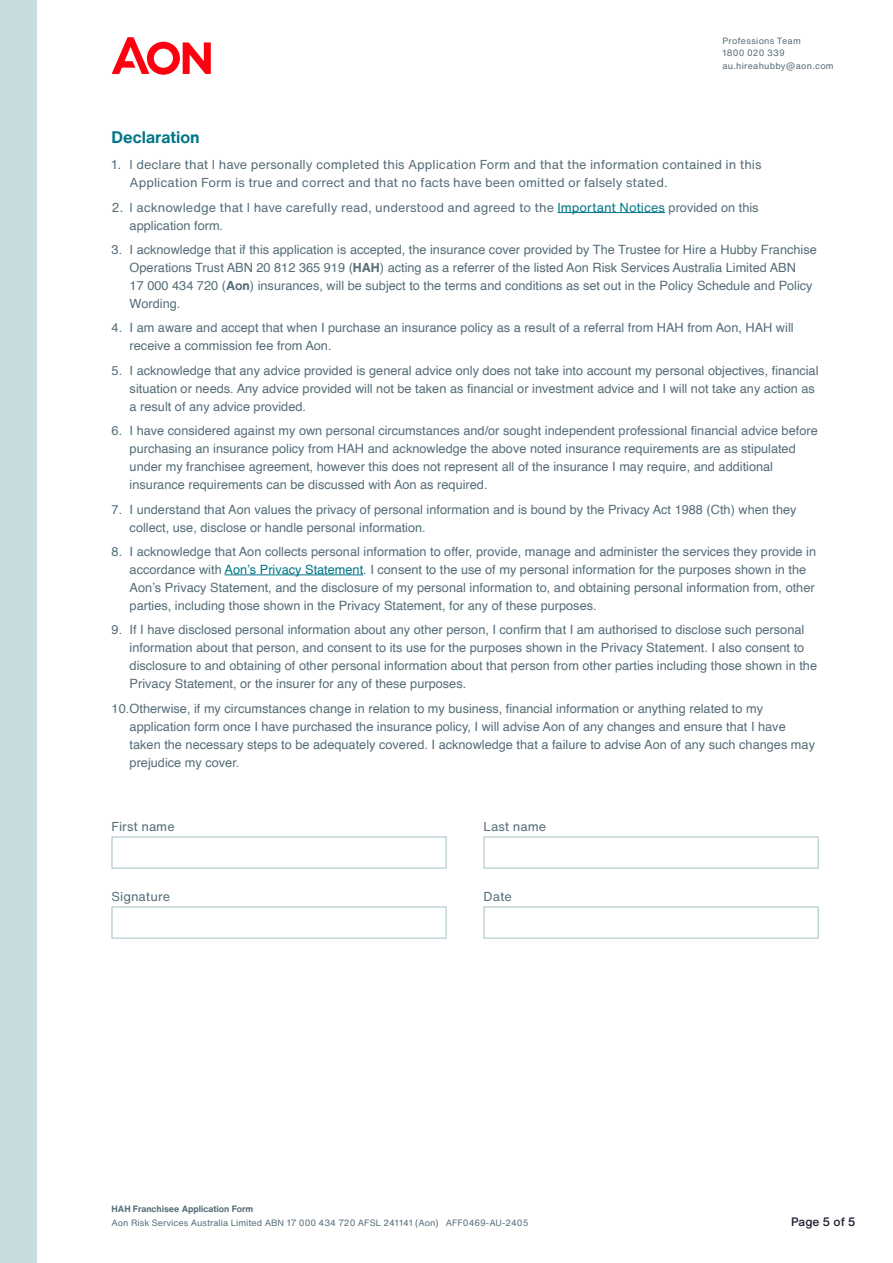
<style>
.page{position:relative;width:893px;height:1263px;background:#fff}
.page>*{position:absolute;margin:0;border:0;box-sizing:border-box;transform-origin:0 0}
.t1{font:700 16.5px "Helvetica Now Text";color:#007687}
.t2{font:12.75px/18px "Helvetica";color:#556d79}
.t3{font:12.75px/18px "Helvetica Now Text";color:#556d79}
.t4{font:500 12px "Helvetica Now Text";color:#202334}
.t5{font:9px "Helvetica Now Text";color:#556d79}
.t6{font:9px/12.6px "Helvetica Now Text";letter-spacing:.025em;color:#556d79}
.t7{font:700 9px "Helvetica Now Text";color:#556d79}
.s1{color:#007687}
.s2{font-family:"Helvetica"}
.s3{font-family:"Helvetica Now Text";font-weight:700}
</style>
<div class="page">
<hr style="left:558px;top:212px;width:107px;height:1px;background:#007687">
<hr style="left:225px;top:575px;width:138px;height:1px;background:#007687">
<div style="left:112px;top:836px;width:334px;height:32px;border:1px solid #a5c1c6"></div>
<div style="left:484px;top:836px;width:334px;height:32px;border:1px solid #a5c1c6"></div>
<div style="left:112px;top:907px;width:334px;height:31px;border:1px solid #a5c1c6"></div>
<div style="left:484px;top:907px;width:334px;height:31px;border:1px solid #a5c1c6"></div>
<div style="left:0;top:0;width:37px;height:1263px;background:#c8dcdf"></div>
<svg style="left:112px;top:37px;width:99px;height:38px"></svg>
<p class="t6" style="left:722px;top:34px;width:113px">Professions Team<br>1800 020 339 au.hireahubby@aon.com</p>
<p class="t1" style="left:112px;top:126px;width:90px">Declaration</p>
<p class="t3" style="left:130px;top:156px;width:633px;text-indent:-18px">1. I declare that I have personally completed this Application Form and that the information contained in this<br>Application Form is true and correct and that no facts have been omitted or falsely stated.</p>
<p class="t3" style="left:112px;top:198px;width:648px">2. I acknowledge that I have carefully read, understood and agreed to the <span class="s1">Important Notices</span> <span class="s2">provided on this</span></p>
<p class="t2" style="left:130px;top:217px;width:95px">application form.</p>
<p class="t2" style="left:130px;top:241px;width:689px;text-indent:-18px">3. I acknowledge that if this application is accepted, the insurance cover provided by The Trustee for Hire a Hubby Franchise Operations Trust ABN 20 812 365 919 (<span class="s3">HAH</span>) acting as a referrer of the listed Aon Risk Services Australia Limited ABN<br>17 000 434 720 (<span class="s3">Aon</span>) insurances, will be subject to the terms and conditions as set out in the Policy Schedule and Policy Wording.</p>
<p class="t2" style="left:130px;top:319px;width:666px;text-indent:-18px">4. I am aware and accept that when I purchase an insurance policy as a result of a referral from HAH from Aon, HAH will receive a commission fee from Aon.</p>
<p class="t2" style="left:130px;top:362px;width:690px;text-indent:-18px">5. I acknowledge that any advice provided is general advice only does not take into account my personal objectives, financial situation or needs. Any advice provided will not be taken as financial or investment advice and I will not take any action as a result of any advice provided.</p>
<p class="t2" style="left:130px;top:422px;width:690px;text-indent:-18px">6. I have considered against my own personal circumstances and/or sought independent professional financial advice before purchasing an insurance policy from HAH and acknowledge the above noted insurance requirements are as stipulated under my franchisee agreement, however this does not represent all of the insurance I may require, and additional insurance requirements can be discussed with Aon as required.</p>
<p class="t2" style="left:130px;top:500px;width:668px;text-indent:-18px">7. I understand that Aon values the privacy of personal information and is bound by the Privacy Act 1988 (Cth) when they collect, use, disclose or handle personal information.</p>
<p class="t2" style="left:130px;top:543px;width:688px;text-indent:-18px">8. I acknowledge that Aon collects personal information to offer, provide, manage and administer the services they provide in accordance with <span class="s1">Aon’s Privacy Statement</span>. I consent to the use of my personal information for the purposes shown in the Aon’s Privacy Statement, and the disclosure of my personal information to, and obtaining personal information from, other parties, including those shown in the Privacy Statement, for any of these purposes.</p>
<p class="t2" style="left:130px;top:621px;width:689px;text-indent:-18px">9. If I have disclosed personal information about any other person, I confirm that I am authorised to disclose such personal information about that person, and consent to its use for the purposes shown in the Privacy Statement. I also consent to disclosure to and obtaining of other personal information about that person from other parties including those shown in the Privacy Statement, or the insurer for any of these purposes.</p>
<p class="t2" style="left:130px;top:700px;width:687px;text-indent:-18px">10.Otherwise, if my circumstances change in relation to my business, financial information or anything related to my application form once I have purchased the insurance policy, I will advise Aon of any changes and ensure that I have taken the necessary steps to be adequately covered. I acknowledge that a failure to advise Aon of any such changes may prejudice my cover.</p>
<p class="t3" style="left:112px;top:818px;width:65px">First name</p>
<p class="t3" style="left:484px;top:818px;width:64px">Last name</p>
<p class="t3" style="left:112px;top:888px;width:60px">Signature</p>
<p class="t3" style="left:484px;top:888px;width:30px">Date</p>
<p class="t7" style="left:112px;top:1203px;width:143px">HAH Franchisee Application Form</p>
<p class="t5" style="left:112px;top:1216px;width:418px">Aon Risk Services Australia Limited ABN 17 000 434 720 AFSL 241141 (Aon) AFF0469-AU-2405</p>
<p class="t4" style="left:791px;top:1213px;width:66px">Page 5 of 5</p>
</div>
